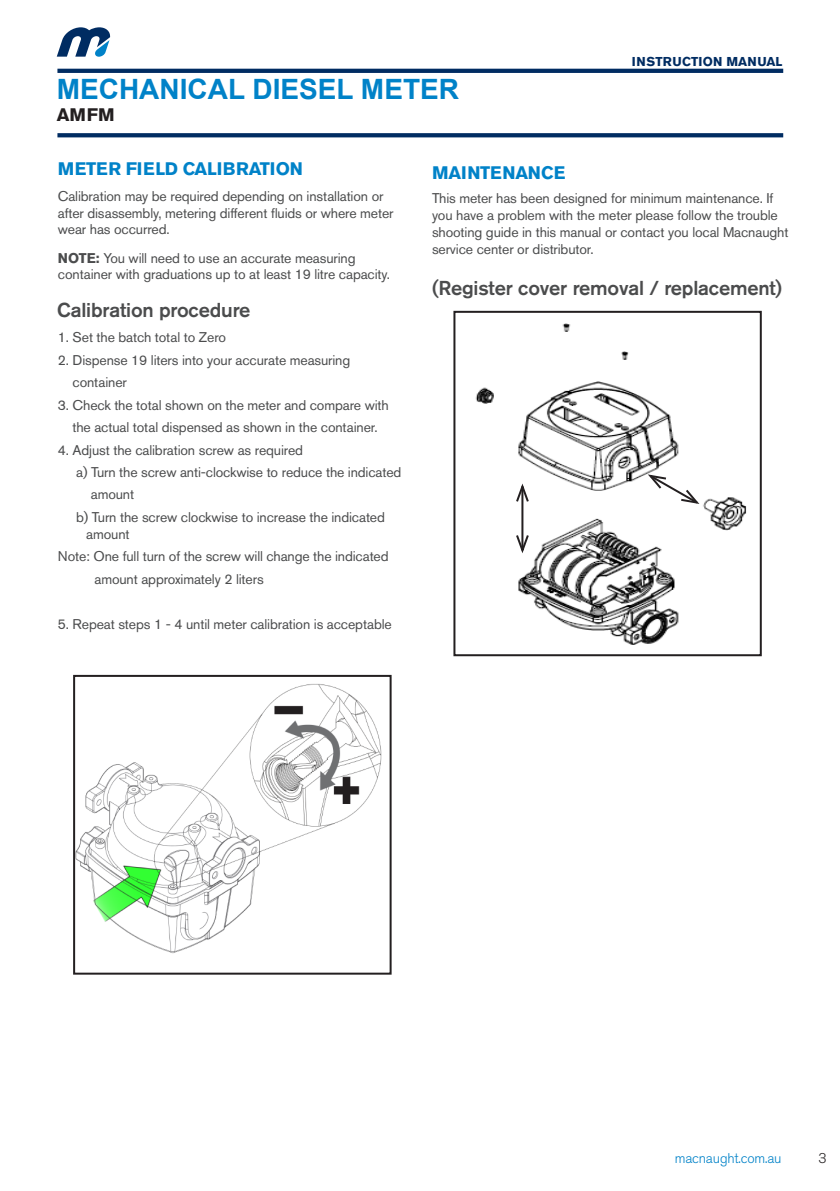
<style>
.page{position:relative;width:840px;height:1191px;background:#fff}
.page>*{position:absolute;margin:0;border:0;box-sizing:border-box;transform-origin:0 0}
.t1{font:700 28px "Arial";color:#0082c8}
.Manual_Body_Copy_Bol{font:500 20px "Akzidenz Grotesk Pro";letter-spacing:-.01em;color:#4b4c4d}
.Manual_Heading{font:700 18px "Akzidenz Grotesk Pro";letter-spacing:-.01em;color:#0082c8}
.t2{font:700 18px "Akzidenz Grotesk Pro";color:#231f20}
.Manual_Body_Copy{font:14px/16.8px "Akzidenz Grotesk Pro";letter-spacing:-.01em;color:#4b4c4d}
.t3{font:300 14px "Akzidenz Grotesk Pro";letter-spacing:-.01em;color:#0082c8}
.t4{font:300 14px "Akzidenz Grotesk Pro";color:#231f20}
.t5{font:700 12.8px "Akzidenz Grotesk Pro";letter-spacing:.01em;color:#002c62}
.s1{font-weight:700}
</style>
<div class="page">
<svg style="left:57px;top:27px;width:53px;height:30px"></svg>
<svg style="left:57px;top:133px;width:725px;height:4px;background:#093367"></svg>
<svg style="left:57px;top:69px;width:725px;height:4px;background:#032e64"></svg>
<img style="left:76px;top:684px;width:306px;height:270px">
<div style="left:73px;top:675px;width:318px;height:299px;border:2px solid #231f20"></div>
<img style="left:475px;top:323px;width:272px;height:322px">
<div style="left:453px;top:311px;width:308px;height:345px;border:2px solid #231f20"></div>
<hr style="left:521px;top:486px;width:2px;height:64px;background:#231f20">
<svg style="left:514px;top:480px;width:16px;height:24px"></svg>
<svg style="left:514px;top:533px;width:16px;height:23px"></svg>
<svg style="left:645px;top:473px;width:56px;height:32px"></svg>
<h1 class="t1" style="left:57px;top:71px;width:403px">MECHANICAL DIESEL METER</h1>
<p class="t2" style="left:57px;top:103px;width:59px">AMFM</p>
<p class="t5" style="left:631px;top:54px;width:152px">INSTRUCTION MANUAL</p>
<p class="Manual_Heading" style="left:58px;top:157px;width:247px">METER FIELD CALIBRATION</p>
<p class="Manual_Body_Copy" style="left:58px;top:187px;width:337px">Calibration may be required depending on installation or after disassembly, metering different fluids or where meter wear has occurred.</p>
<p class="Manual_Body_Copy" style="left:58px;top:249px;width:333px"><span class="s1">NOTE:</span> You will need to use an accurate measuring container with graduations up to at least 19 litre capacity.</p>
<p class="Manual_Body_Copy_Bol" style="left:57px;top:297px;width:194px">Calibration procedure</p>
<p class="Manual_Body_Copy" style="left:58px;top:329px;width:170px">1. Set the batch total to Zero</p>
<p class="Manual_Body_Copy" style="left:58px;top:351px;width:294px">2. Dispense 19 liters into your accurate measuring</p>
<p class="Manual_Body_Copy" style="left:72px;top:374px;width:56px">container</p>
<p class="Manual_Body_Copy" style="left:58px;top:396px;width:332px">3. Check the total shown on the meter and compare with</p>
<p class="Manual_Body_Copy" style="left:72px;top:419px;width:306px">the actual total dispensed as shown in the container.</p>
<p class="Manual_Body_Copy" style="left:58px;top:441px;width:246px">4. Adjust the calibration screw as required</p>
<p class="Manual_Body_Copy" style="left:76px;top:463px;width:326px">a) Turn the screw anti-clockwise to reduce the indicated</p>
<p class="Manual_Body_Copy" style="left:91px;top:486px;width:45px">amount</p>
<p class="Manual_Body_Copy" style="left:86px;top:508px;width:300px;text-indent:-10px">b) Turn the screw clockwise to increase the indicated amount</p>
<p class="Manual_Body_Copy" style="left:58px;top:548px;width:332px">Note: One full turn of the screw will change the indicated</p>
<p class="Manual_Body_Copy" style="left:94px;top:570px;width:171px">amount approximately 2 liters</p>
<p class="Manual_Body_Copy" style="left:58px;top:615px;width:335px">5. Repeat steps 1 - 4 until meter calibration is acceptable</p>
<p class="Manual_Heading" style="left:432px;top:161px;width:135px">MAINTENANCE</p>
<p class="Manual_Body_Copy" style="left:432px;top:190px;width:358px">This meter has been designed for minimum maintenance. If you have a problem with the meter please follow the trouble shooting guide in this manual or contact you local Macnaught service center or distributor.</p>
<p class="Manual_Body_Copy_Bol" style="left:432px;top:275px;width:351px">(Register cover removal / replacement)</p>
<p class="t3" style="left:674px;top:1148px;width:108px">macnaught.com.au</p>
<p class="t4" style="left:818px;top:1148px;width:10px">3</p>
</div>
